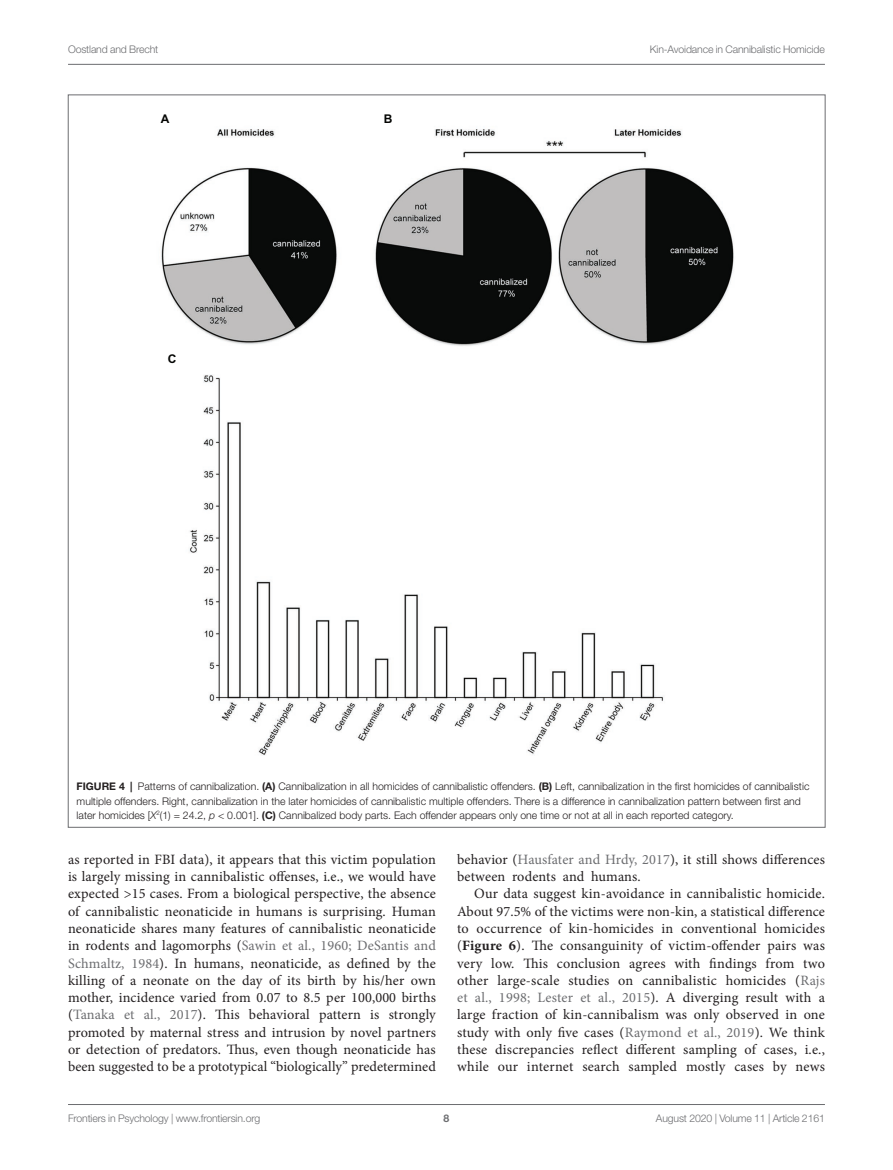
<style>
.page{position:relative;width:893px;height:1170px;background:#fff}
.page>*{position:absolute;margin:0;border:0;box-sizing:border-box;transform-origin:0 0}
.TEXT{font:14.25px/17.2px "Minion Pro";letter-spacing:.005em;color:#231f20;text-align:justify}
.t1{font:700 12px "Arial";color:#040503}
.FIG_LEG{font:300 10.5px/14.2px "Helvetica Neue LT Std";color:#231f20}
.t2{font:300 10.5px "Helvetica Neue LT Std";letter-spacing:-.015em;color:#6c6d70}
.t3{font:700 10.5px "Helvetica Neue LT Std";color:#6c6d70}
.s1{font-weight:700}
.s2{font-style:italic}
.s3{color:#6c6d70}
</style>
<div class="page">
<hr style="left:68px;top:64px;width:757px;height:1px;background:#6c6d70">
<hr style="left:68px;top:1104px;width:757px;height:1px;background:#6c6d70">
<img style="left:161px;top:129px;width:573px;height:627px">
<p class="t2" style="left:68px;top:42px;width:92px">Oostland and Brecht</p>
<p class="t2" style="left:650px;top:42px;width:176px">Kin-Avoidance in Cannibalistic Homicide</p>
<p class="t1" style="left:161px;top:111px;width:10px">A</p>
<p class="t1" style="left:384px;top:111px;width:10px">B</p>
<p class="t1" style="left:168px;top:350px;width:10px">C</p>
<p class="FIG_LEG" style="left:77px;top:779px;width:734px"><span class="s1">FIGURE 4 |</span> Patterns of cannibalization. <span class="s1">(A)</span> Cannibalization in all homicides of cannibalistic offenders. <span class="s1">(B)</span> Left, cannibalization in the first homicides of cannibalistic multiple offenders. Right, cannibalization in the later homicides of cannibalistic multiple offenders. There is a difference in cannibalization pattern between first and later homicides [<span class="s2">X</span><sup>2</sup>(1) = 24.2, <span class="s2">p</span> &lt; 0.001]. <span class="s1">(C)</span> Cannibalized body parts. Each offender appears only one time or not at all in each reported category.</p>
<p class="TEXT" style="left:68px;top:850px;width:369px">as reported in FBI data), it appears that this victim population is largely missing in cannibalistic offenses, i.e., we would have expected &gt;15 cases. From a biological perspective, the absence of cannibalistic neonaticide in humans is surprising. Human neonaticide shares many features of cannibalistic neonaticide in rodents and lagomorphs (<span class="s3">Sawin et al., 1960; DeSantis and Schmaltz, 1984</span>). In humans, neonaticide, as defined by the killing of a neonate on the day of its birth by his/her own mother, incidence varied from 0.07 to 8.5 per 100,000 births (<span class="s3">Tanaka et al., 2017</span>). This behavioral pattern is strongly promoted by maternal stress and intrusion by novel partners or detection of predators. Thus, even though neonaticide has been suggested to be a prototypical “biologically” predetermined</p>
<p class="TEXT" style="left:457px;top:850px;width:369px">behavior (<span class="s3">Hausfater and Hrdy, 2017</span>), it still shows differences between rodents and humans.</p>
<p class="TEXT" style="left:457px;top:885px;width:369px;text-indent:17px">Our data suggest kin-avoidance in cannibalistic homicide.<br>About 97.5% of the victims were non-kin, a statistical difference to occurrence of kin-homicides in conventional homicides (<span class="s1">Figure 6</span>). The consanguinity of victim-offender pairs was very low. This conclusion agrees with findings from two other large-scale studies on cannibalistic homicides (<span class="s3">Rajs et al., 1998; Lester et al., 2015</span>). A diverging result with a large fraction of kin-cannibalism was only observed in one study with only five cases (<span class="s3">Raymond et al., 2019</span>). We think these discrepancies reflect different sampling of cases, i.e., while our internet search sampled mostly cases by news</p>
<p class="t2" style="left:68px;top:1111px;width:194px">Frontiers in Psychology | www.frontiersin.org</p>
<p class="t3" style="left:444px;top:1111px;width:7px">8</p>
<p class="t2" style="left:656px;top:1111px;width:170px">August 2020 | Volume 11 | Article 2161</p>
</div>
